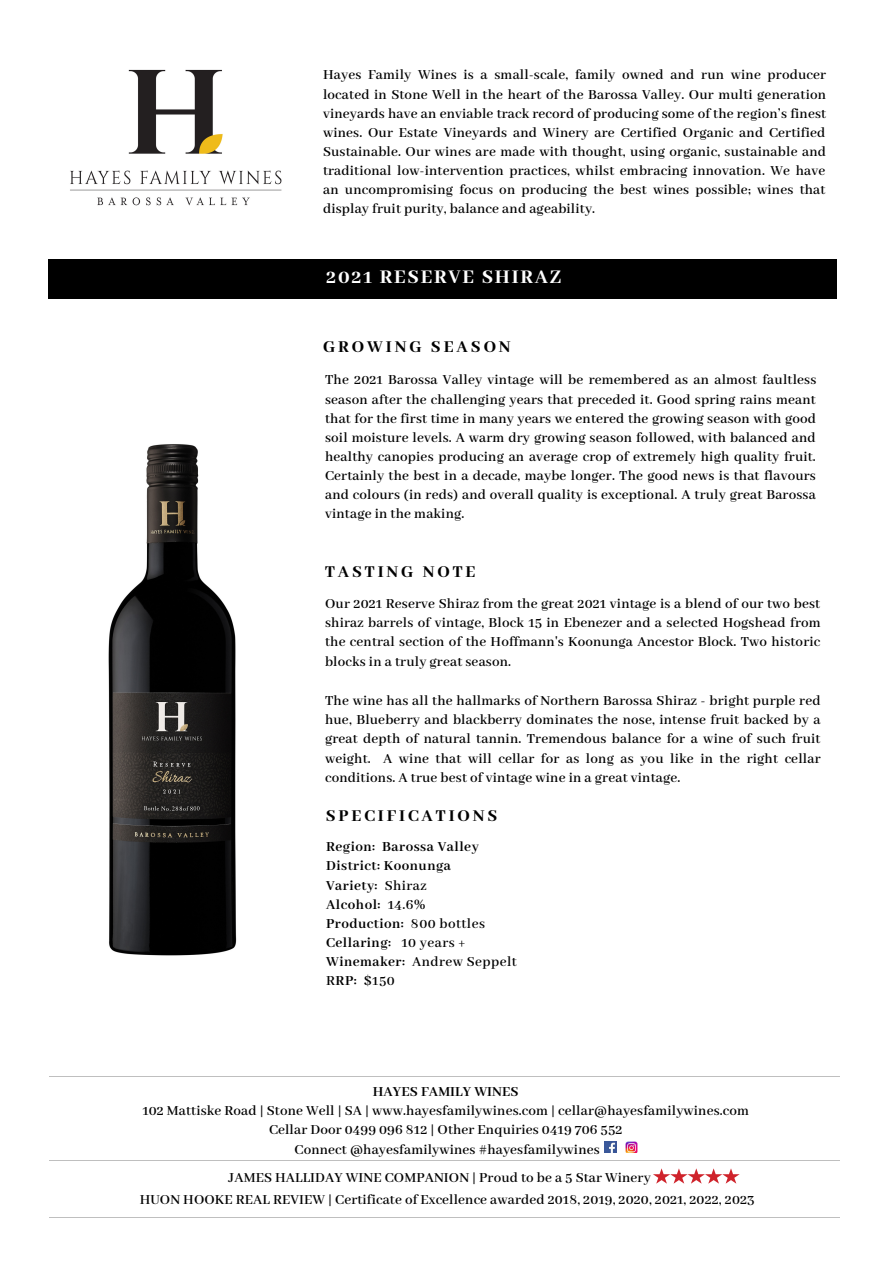
<style>
.page{position:relative;width:894px;height:1264px;background:#fff}
.page>*{position:absolute;margin:0;border:0;box-sizing:border-box;transform-origin:0 0}
.t1{font:800 21px "Abhaya Libre";letter-spacing:.085em;color:#fff}
.t2{font:800 18px "Abhaya Libre";letter-spacing:.165em;color:#000}
.t3{font:600 15px/19.2px "Abhaya Libre";letter-spacing:.01em;color:#000;text-align:justify}
.t4{font:700 15px "Abhaya Libre";letter-spacing:.03em;color:#000}
.t5{font:600 15px "Abhaya Libre";letter-spacing:.03em;color:#000}
.t6{font:700 15px "Abhaya Libre";letter-spacing:.01em;color:#000}
.s1{font-weight:600}
.s2{font-weight:700}
</style>
<div class="page">
<img style="left:70px;top:69px;width:212px;height:137px">
<img style="left:108px;top:444px;width:129px;height:512px">
<div style="left:49px;top:259px;width:787px;height:39px;background:#000"></div>
<hr style="left:49px;top:1075px;width:789px;height:1px;background:#bfbfbf">
<hr style="left:49px;top:1160px;width:789px;height:1px;background:#bfbfbf">
<hr style="left:49px;top:1217px;width:789px;height:1px;background:#bfbfbf">
<svg style="left:604px;top:1141px;width:12px;height:11px"></svg>
<svg style="left:625px;top:1141px;width:12px;height:11px"></svg>
<svg style="left:653px;top:1168px;width:86px;height:15px"></svg>
<p class="t3" style="left:323px;top:66px;width:504px">Hayes Family Wines is a small-scale, family owned and run wine producer located in Stone Well in the heart of the Barossa Valley. Our multi generation vineyards have an enviable track record of producing some of the region’s finest wines. Our Estate Vineyards and Winery are Certified Organic and Certified Sustainable. Our wines are made with thought, using organic, sustainable and traditional low-intervention practices, whilst embracing innovation. We have an uncompromising focus on producing the best wines possible; wines that display fruit purity, balance and ageability.</p>
<p class="t1" style="left:326px;top:266px;width:236px">2021 RESERVE SHIRAZ</p>
<p class="t2" style="left:323px;top:337px;width:189px">GROWING SEASON</p>
<p class="t3" style="left:325px;top:371px;width:492px">The 2021 Barossa Valley vintage will be remembered as an almost faultless season after the challenging years that preceded it. Good spring rains meant that for the first time in many years we entered the growing season with good soil moisture levels. A warm dry growing season followed, with balanced and healthy canopies producing an average crop of extremely high quality fruit.<br>Certainly the best in a decade, maybe longer. The good news is that flavours and colours (in reds) and overall quality is exceptional. A truly great Barossa vintage in the making.</p>
<p class="t2" style="left:325px;top:561px;width:152px">TASTING NOTE</p>
<p class="t3" style="left:325px;top:594px;width:497px">Our 2021 Reserve Shiraz from the great 2021 vintage is a blend of our two best shiraz barrels of vintage, Block 15 in Ebenezer and a selected Hogshead from the central section of the Hoffmann's Koonunga Ancestor Block. Two historic blocks in a truly great season.</p>
<p class="t3" style="left:325px;top:691px;width:497px">The wine has all the hallmarks of Northern Barossa Shiraz - bright purple red hue, Blueberry and blackberry dominates the nose, intense fruit backed by a great depth of natural tannin. Tremendous balance for a wine of such fruit weight. A wine that will cellar for as long as you like in the right cellar conditions. A true best of vintage wine in a great vintage.</p>
<p class="t2" style="left:326px;top:806px;width:173px">SPECIFICATIONS</p>
<p class="t4" style="left:326px;top:838px;width:154px">Region: Barossa Valley</p>
<p class="t4" style="left:326px;top:857px;width:126px">District: Koonunga</p>
<p class="t4" style="left:326px;top:877px;width:102px">Variety: <span class="s1">Shiraz</span></p>
<p class="t4" style="left:326px;top:896px;width:101px">Alcohol: <span class="s1">14.6%</span></p>
<p class="t4" style="left:326px;top:915px;width:160px">Production: <span class="s1">800 bottles</span></p>
<p class="t4" style="left:326px;top:934px;width:140px">Cellaring: <span class="s1">10 years +</span></p>
<p class="t5" style="left:326px;top:953px;width:192px"><span class="s2">Winemaker:</span> Andrew Seppelt</p>
<p class="t3" style="left:326px;top:972px;width:70px">R<span class="s2">RP:</span> $150</p>
<p class="t6" style="left:372px;top:1083px;width:147px">HAYES FAMILY WINES</p>
<p class="t3" style="left:142px;top:1101px;width:608px">102 Mattiske Road | Stone Well | SA | www.hayesfamilywines.com | cellar@hayesfamilywines.com</p>
<p class="t3" style="left:269px;top:1121px;width:355px">Cellar Door 0499 096 812 | Other Enquiries 0419 706 552</p>
<p class="t3" style="left:294px;top:1140px;width:306px">Connect @hayesfamilywines #hayesfamilywines</p>
<p class="t3" style="left:228px;top:1168px;width:423px">JAMES HALLIDAY WINE COMPANION | Proud to be a 5 Star Winery</p>
<p class="t3" style="left:140px;top:1190px;width:616px">HUON HOOKE REAL REVIEW | Certificate of Excellence awarded 2018, 2019, 2020, 2021, 2022, 2023</p>
</div>
